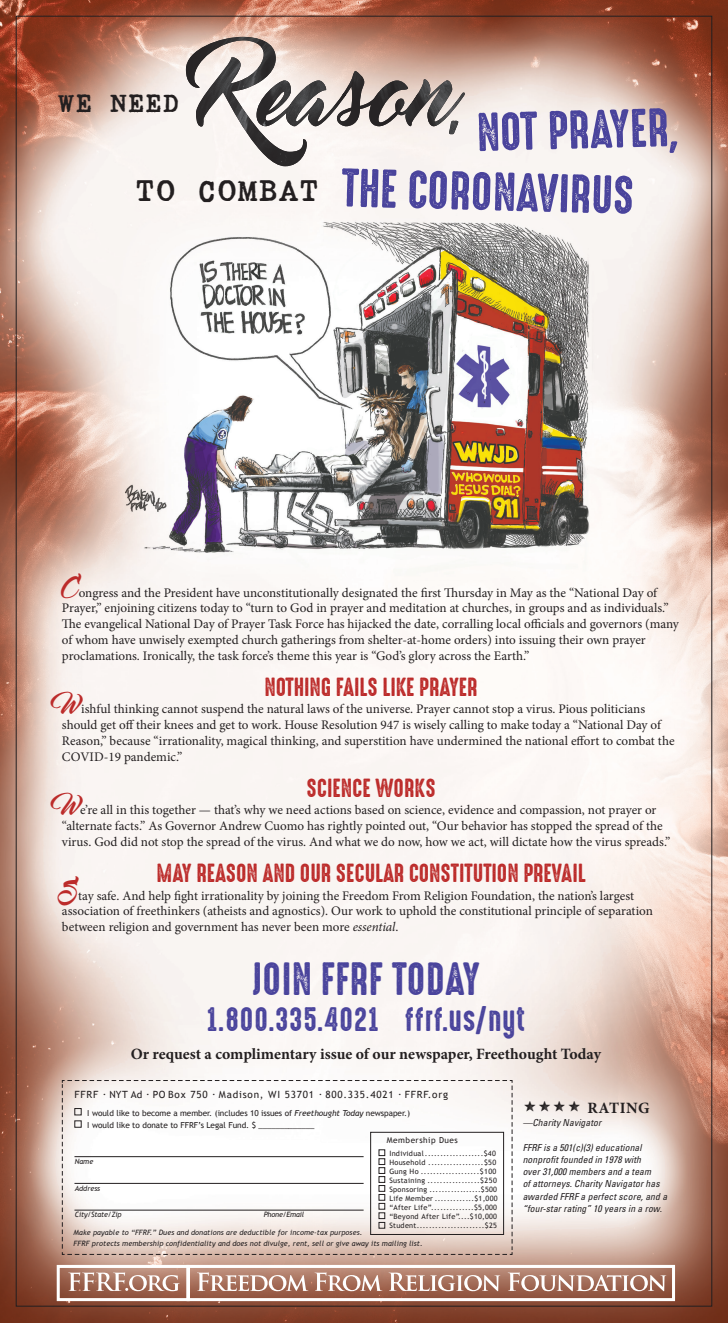
<style>
.page{position:relative;width:728px;height:1323px;background:#fff}
.page>*{position:absolute;margin:0;border:0;box-sizing:border-box;transform-origin:0 0}
.t1{font:49px "High Voltage Rough";color:#4a449c}
.t2{font:42px "High Voltage Rough";letter-spacing:.01em;color:#4a449c}
.t3{font:35px "Secret Service Typewriter RR";color:#231f20}
.t4{font:30.62px "High Voltage Rough";letter-spacing:.03em;color:#4a449c}
.t5{font:29.75px "Secret Service Typewriter RR";color:#231f20}
.Subhead{font:23.62px "High Voltage Rough";color:#bc2b2a}
.t6{font:700 15.75px "Minion Pro";color:#231f20}
.Body_Text{font:13.12px/15.8px "Minion Pro";letter-spacing:-.005em;color:#231f20}
.t7{font:9.97px "Trebuchet MS";letter-spacing:.08em;color:#231f20}
.t8{font:italic condensed 9.62px/12.2px "Univers";letter-spacing:.01em;color:#231f20}
.t9{font:8.22px/12.2px "Trebuchet MS";letter-spacing:-.005em;color:#231f20}
.t10{font:8.22px "Trebuchet MS";letter-spacing:.06em;color:#231f20}
.t11{font:7.35px/9px "Trebuchet MS";letter-spacing:.04em;color:#231f20}
.t12{font:italic 7.35px/11.7px "Trebuchet MS";letter-spacing:.01em;color:#231f20}
.t13{font:italic 7.35px "Trebuchet MS";letter-spacing:-.02em;color:#231f20}
.t14{font:italic 7.35px "Trebuchet MS";letter-spacing:-.025em;color:#231f20}
.s1{font-family:"Master Of Break";font-size:21.88px;color:#bc2b2a}
.s2{font-style:italic}
</style>
<div class="page">
<img style="left:0;top:0;width:728px;height:1323px">
<svg style="left:55px;top:1263px;width:621px;height:40px"></svg>
<svg style="left:62px;top:1080px;width:451px;height:175px"></svg>
<img style="left:186px;top:37px;width:280px;height:129px">
<svg style="left:257px;top:577px;width:4px;height:4px"></svg>
<svg style="left:255px;top:603px;width:5px;height:11px"></svg>
<svg style="left:524px;top:1101px;width:55px;height:11px"></svg>
<p class="t5" style="left:58px;top:85px;width:124px">WE NEED</p>
<p class="t1" style="left:476px;top:105px;width:204px;rotate:-1deg">NOT PRAYER,</p>
<p class="t3" style="left:135px;top:169px;width:186px">TO COMBAT</p>
<p class="t1" style="left:342px;top:162px;width:294px;rotate:1deg">THE CORONAVIRUS</p>
<p class="Body_Text" style="left:62px;top:585px;width:618px"><span class="s1">C</span>ongress and the President have unconstitutionally designated the first Thursday in May as the “National Day of Prayer,” enjoining citizens today to “turn to God in prayer and meditation at churches, in groups and as individuals.” The evangelical National Day of Prayer Task Force has hijacked the date, corralling local officials and governors (many of whom have unwisely exempted church gatherings from shelter-at-home orders) into issuing their own prayer proclamations. Ironically, the task force’s theme this year is “God’s glory across the Earth.”</p>
<p class="Subhead" style="left:264px;top:674px;width:215px">NOTHING FAILS LIKE PRAYER</p>
<p class="Body_Text" style="left:62px;top:701px;width:614px"><span class="s1">W</span>ishful thinking cannot suspend the natural laws of the universe. Prayer cannot stop a virus. Pious politicians should get off their knees and get to work. House Resolution 947 is wisely calling to make today a “National Day of Reason,” because “irrationality, magical thinking, and superstition have undermined the national effort to combat the COVID-19 pandemic.”</p>
<p class="Subhead" style="left:306px;top:775px;width:131px">SCIENCE WORKS</p>
<p class="Body_Text" style="left:62px;top:802px;width:610px"><span class="s1">W</span>e’re all in this together — that’s why we need actions based on science, evidence and compassion, not prayer or “alternate facts.” As Governor Andrew Cuomo has rightly pointed out, “Our behavior has stopped the spread of the virus. God did not stop the spread of the virus. And what we do now, how we act, will dictate how the virus spreads.”</p>
<p class="Subhead" style="left:156px;top:860px;width:430px">MAY REASON AND OUR SECULAR CONSTITUTION PREVAIL</p>
<p class="Body_Text" style="left:62px;top:888px;width:592px"><span class="s1">S</span>tay safe. And help fight irrationality by joining the Freedom From Religion Foundation, the nation’s largest association of freethinkers (atheists and agnostics). Our work to uphold the constitutional principle of separation between religion and government has never been more <span class="s2">essential</span>.</p>
<p class="t2" style="left:252px;top:956px;width:230px">JOIN FFRF TODAY</p>
<p class="t4" style="left:206px;top:1003px;width:320px">1.800.335.4021 ffrf.us⁄nyt</p>
<p class="t6" style="left:131px;top:1043px;width:472px">Or request a complimentary issue of our newspaper, Freethought Today</p>
<p class="t7" style="left:74px;top:1089px;width:375px">FFRF . NYT Ad . PO Box 750 . Madison, WI 53701 . 800.335.4021 . FFRF.org</p>
<p class="t9" style="left:87px;top:1107px;width:324px">I would like to become a member. (includes 10 issues of <span class="s2">Freethought Today</span> newspaper.)<br>I would like to donate to FFRF’s Legal Fund. $ _____________</p>
<p class="t12" style="left:75px;top:1156px;width:20px">Name</p>
<p class="t12" style="left:75px;top:1183px;width:27px">Address</p>
<p class="t13" style="left:75px;top:1211px;width:48px">City/State/Zip</p>
<p class="t14" style="left:264px;top:1211px;width:42px">Phone/Email</p>
<p class="t12" style="left:74px;top:1226px;width:351px">Make payable to “FFRF.” Dues and donations are deductible for income-tax purposes.<br>FFRF protects membership confidentiality and does not divulge, rent, sell or give away its mailing list.</p>
<p class="t10" style="left:387px;top:1135px;width:72px">Membership Dues</p>
<p class="t11" style="left:389px;top:1149px;width:110px">Individual...................$40<br>Household ..................$50<br>Gung Ho ...................$100<br>Sustaining .................$250<br>Sponsoring .................$500<br>Life Member .............$1,000 “After Life”..............$5,000</p>
<p class="t11" style="left:389px;top:1221px;width:109px">Student......................$25</p>
<p class="t11" style="left:389px;top:1212px;width:109px">“Beyond After Life”....$10,000</p>
<p class="t6" style="left:587px;top:1097px;width:63px">RATING</p>
<p class="t8" style="left:522px;top:1117px;width:80px">—Charity Navigator</p>
<p class="t8" style="left:522px;top:1141px;width:146px">FFRF is a 501(c)(3) educational nonprofit founded in 1978 with<br>over 31,000 members and a team<br>of attorneys. Charity Navigator has awarded FFRF a perfect score, and a “four-star rating” 10 years in a row.</p>
</div>
